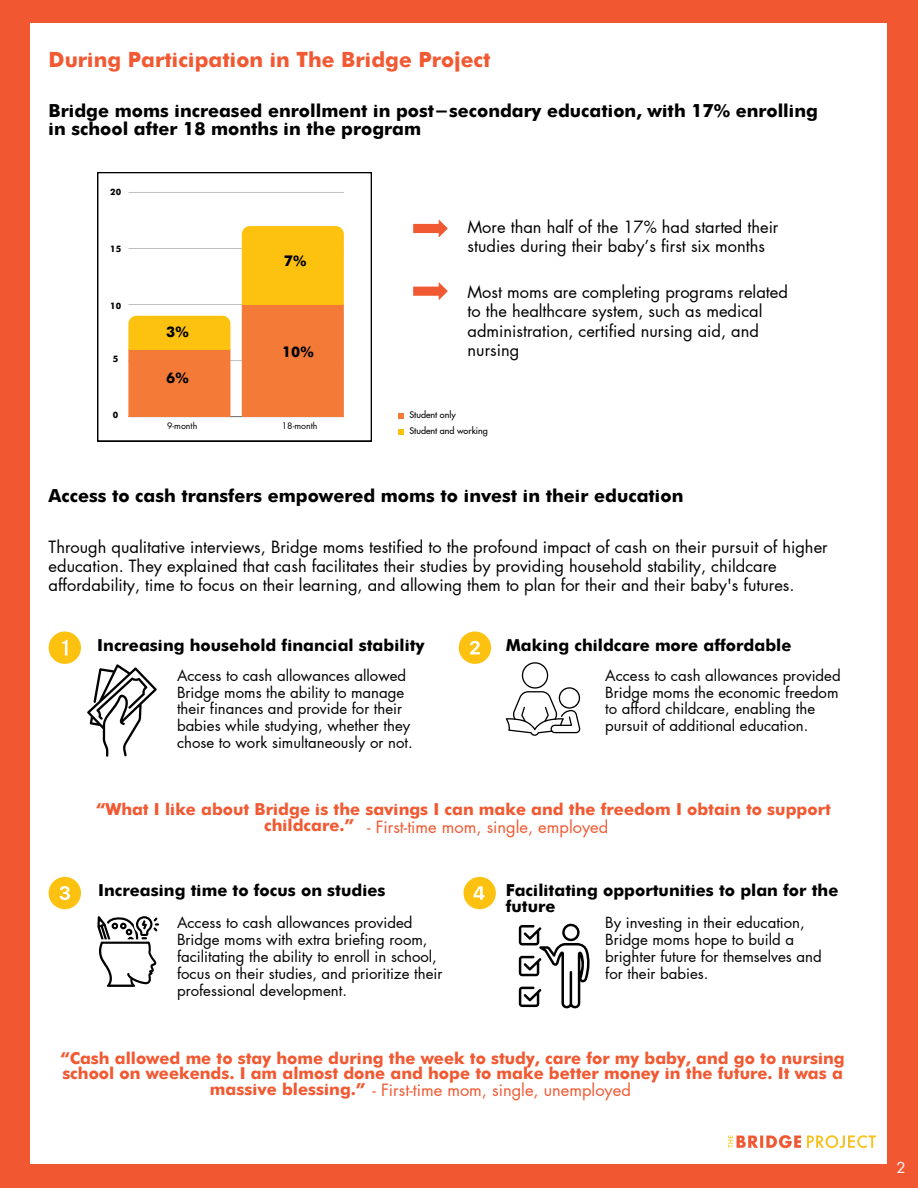
<style>
.page{position:relative;width:918px;height:1188px;background:#f15832}
.page>*{position:absolute;margin:0;border:0;box-sizing:border-box;transform-origin:0 0}
.t1{font:700 21px "Futura";color:#f15932}
.t2{font:700 18px/18px "Futura";color:#000}
.t3{font:16.5px/19.2px "Futura LT Pro";color:#000}
.t4{font:700 16.5px/15.8px "Futura";color:#f15932;text-align:center}
.t5{font:700 16.5px/15.8px "Futura";color:#000}
.t6{font:16.5px "Futura LT Pro";color:#f15932}
.t7{font:15px/16.8px "Futura LT Pro";color:#000}
.t8{font:15px "Futura LT Pro";color:#fff}
.t9{font:700 14.7px "Futura";color:#000}
.t10{font:500 9px "Futura LT Pro";color:#000}
.t11{font:8.85px "Futura LT Pro";color:#000}
.t12{font:700 8.85px "Futura";color:#000}
.s1{color:#fff}
</style>
<div class="page">
<div style="left:31px;top:23px;width:856px;height:1140px;background:#fff"></div>
<img style="left:717px;top:1135px;width:170px;height:29px">
<svg style="left:49px;top:632px;width:32px;height:32px"></svg>
<svg style="left:459px;top:632px;width:32px;height:32px"></svg>
<svg style="left:49px;top:877px;width:32px;height:32px"></svg>
<svg style="left:463px;top:877px;width:33px;height:32px"></svg>
<svg style="left:87px;top:664px;width:70px;height:93px"></svg>
<svg style="left:506px;top:662px;width:74px;height:73px"></svg>
<svg style="left:519px;top:923px;width:71px;height:85px"></svg>
<svg style="left:97px;top:916px;width:62px;height:71px"></svg>
<svg style="left:97px;top:172px;width:275px;height:269px"></svg>
<svg style="left:399px;top:413px;width:5px;height:6px"></svg>
<svg style="left:399px;top:429px;width:5px;height:6px"></svg>
<svg style="left:413px;top:219px;width:35px;height:19px"></svg>
<svg style="left:413px;top:282px;width:35px;height:18px"></svg>
<h6 class="t1" style="left:49px;top:51px;width:444px">During Participation in The Bridge Project</h6>
<h2 class="t2" style="left:49px;top:103px;width:771px">Bridge moms increased enrollment in post-secondary education, with 17% enrolling in school after 18 months in the program</h2>
<h5 class="t12" style="left:110px;top:188px;width:12px">20</h5>
<p class="t12" style="left:110px;top:245px;width:12px">15</p>
<h2 class="t12" style="left:110px;top:302px;width:12px">10</h2>
<p class="t12" style="left:113px;top:355px;width:7px">5</p>
<h5 class="t12" style="left:113px;top:411px;width:7px">0</h5>
<h3 class="t9" style="left:166px;top:326px;width:24px">3%</h3>
<p class="t9" style="left:166px;top:372px;width:24px">6%</p>
<h2 class="t9" style="left:284px;top:255px;width:24px">7%</h2>
<p class="t9" style="left:282px;top:346px;width:33px">10%</p>
<h2 class="t11" style="left:167px;top:421px;width:32px">9-month</h2>
<h3 class="t11" style="left:282px;top:421px;width:37px">18-month</h3>
<p class="t3" style="left:468px;top:218px;width:312px">More than half of the 17% had started their studies during their baby’s first six months</p>
<h5 class="t3" style="left:468px;top:283px;width:322px">Most moms are completing programs related to the healthcare system, such as medical administration, certified nursing aid, and nursing</h5>
<p class="t10" style="left:409px;top:411px;width:48px">Student only</p>
<h2 class="t10" style="left:409px;top:426px;width:80px">Student and working</h2>
<h2 class="t2" style="left:49px;top:488px;width:636px">Access to cash transfers empowered moms to invest in their education</h2>
<p class="t3" style="left:49px;top:538px;width:781px">Through qualitative interviews, Bridge moms testified to the profound impact of cash on their pursuit of higher education. They explained that cash facilitates their studies by providing household stability, childcare affordability, time to focus on their learning, and allowing them to plan for their and their baby's futures.</p>
<p class="t5" style="left:97px;top:639px;width:329px">Increasing household financial stability</p>
<h4 class="t5" style="left:506px;top:639px;width:287px">Making childcare more affordable</h4>
<h4 class="t7" style="left:177px;top:667px;width:237px">Access to cash allowances allowed Bridge moms the ability to manage their finances and provide for their babies while studying, whether they chose to work simultaneously or not.</h4>
<h4 class="t7" style="left:605px;top:667px;width:237px">Access to cash allowances provided Bridge moms the economic freedom to afford childcare, enabling the pursuit of additional education.</h4>
<h4 class="t4" style="left:96px;top:803px;width:736px">“What I like about Bridge is the savings I can make and the freedom I obtain to support childcare.” <span class="s1">- First-time mom, single, employed</span></h4>
<h3 class="t6" style="left:367px;top:820px;width:243px">- First-time mom, single, employed</h3>
<p class="t5" style="left:98px;top:884px;width:289px">Increasing time to focus on studies</p>
<p class="t5" style="left:506px;top:884px;width:334px">Facilitating opportunities to plan for the future</p>
<p class="t7" style="left:177px;top:915px;width:267px">Access to cash allowances provided Bridge moms with extra briefing room, facilitating the ability to enroll in school, focus on their studies, and prioritize their professional development.</p>
<p class="t7" style="left:605px;top:915px;width:218px">By investing in their education,<br>Bridge moms hope to build a brighter future for themselves and for their babies.</p>
<p class="t4" style="left:60px;top:1051px;width:786px">“Cash allowed me to stay home during the week to study, care for my baby, and go to nursing school on weekends. I am almost done and hope to make better money in the future. It was a massive blessing.” <span class="s1">- First-time mom, single, un mployed</span></p>
<h3 class="t6" style="left:373px;top:1083px;width:260px">- First-time mom, single, unemployed</h3>
<h6 class="t8" style="left:896px;top:1161px;width:11px">2</h6>
</div>
